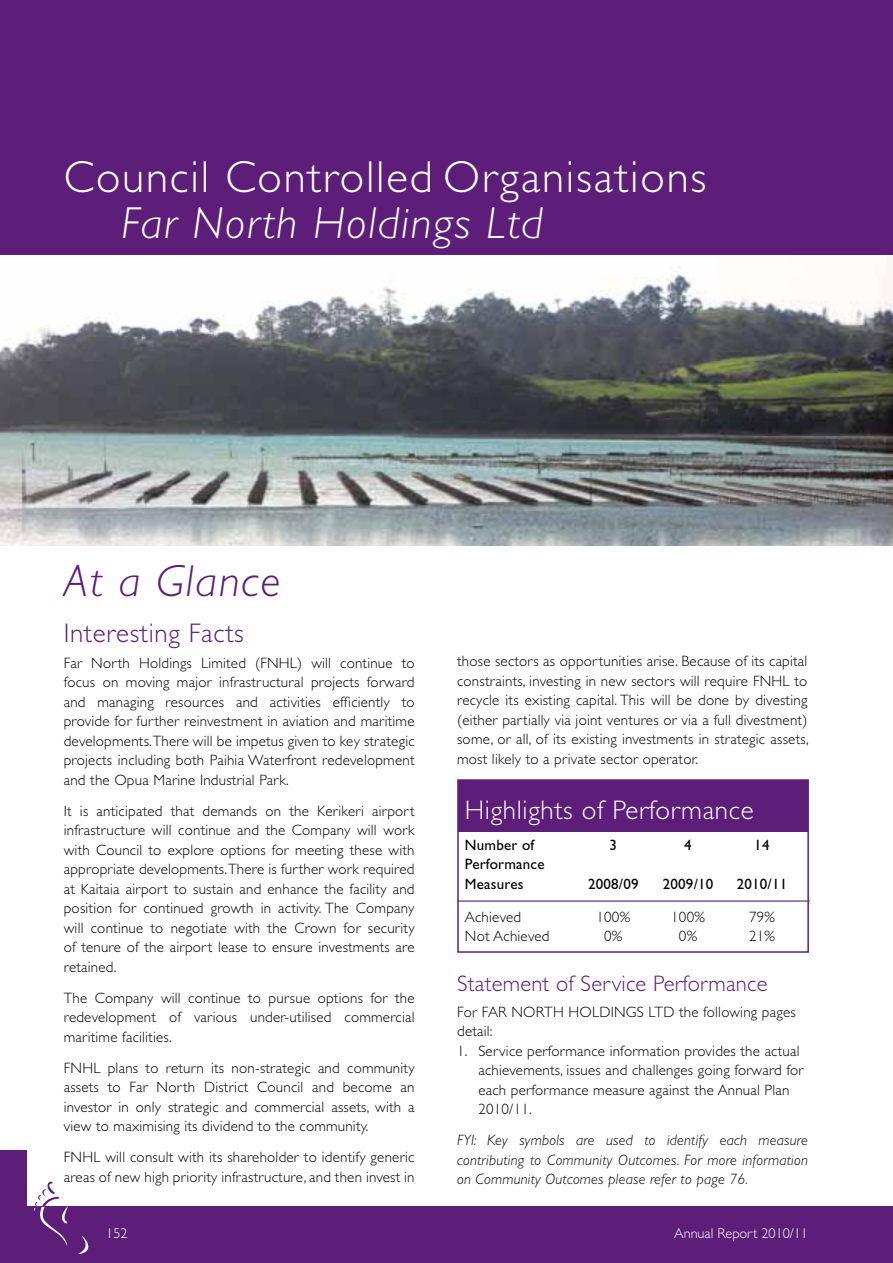
<style>
.page{position:relative;width:893px;height:1263px;background:#fff}
.page>*{position:absolute;margin:0;border:0;box-sizing:border-box;transform-origin:0 0}
.t1{font:300 45px "Gill Sans";letter-spacing:.04em;color:#fff}
.t2{font:italic 300 45px "Gill Sans";letter-spacing:.04em;color:#fff}
.t3{font:italic 300 45px "Gill Sans";letter-spacing:.04em;color:#5d1e79}
.t4{font:300 27px "Gill Sans";letter-spacing:.025em;color:#fff}
.t5{font:300 27px "Gill Sans";letter-spacing:.025em;color:#5d1e79}
.t6{font:300 22.5px "Gill Sans";letter-spacing:.01em;color:#5d1e79}
.t7{font:300 15px/19.5px "Gill Sans";letter-spacing:.015em;color:#000;text-align:justify}
.t8{font:italic 300 15px/19.5px "Gill Sans";letter-spacing:.015em;color:#000;text-align:justify}
.t9{font:15px/19.5px "Gill Sans";letter-spacing:.015em;color:#000}
.t10{font:300 14.25px "Gill Sans";color:#fff}
</style>
<div class="page">
<div style="left:0;top:1150px;width:27px;height:113px;background:#5d1e79"></div>
<div style="left:0;top:1206px;width:893px;height:57px;background:#5d1e79"></div>
<svg style="left:78px;top:1235px;width:10px;height:19px"></svg>
<svg style="left:34px;top:1181px;width:34px;height:65px"></svg>
<div style="left:0;top:0;width:893px;height:255px;background:#5d1e79"></div>
<img style="left:0;top:255px;width:893px;height:290px">
<div style="left:458px;top:780px;width:349px;height:52px;background:#5d1e79"></div>
<hr style="left:458px;top:900px;width:352px;height:2px;background:#5d1e79">
<div style="left:457px;top:779px;width:352px;height:174px;border:2px solid #5d1e79"></div>
<h1 class="t1" style="left:64px;top:152px;width:644px">Council Controlled Organisations</h1>
<h1 class="t2" style="left:121px;top:198px;width:423px">Far North Holdings Ltd</h1>
<h1 class="t3" style="left:64px;top:556px;width:218px">At a Glance</h1>
<h2 class="t5" style="left:64px;top:617px;width:182px">Interesting Facts</h2>
<p class="t7" style="left:64px;top:653px;width:352px">Far North Holdings Limited (FNHL) will continue to focus on moving major infrastructural projects forward and managing resources and activities efficiently to provide for further reinvestment in aviation and maritime developments.There will be impetus given to key strategic projects including both Paihia Waterfront redevelopment and the Opua Marine Industrial Park.</p>
<p class="t7" style="left:64px;top:801px;width:352px">It is anticipated that demands on the Kerikeri airport infrastructure will continue and the Company will work with Council to explore options for meeting these with appropriate developments. There is further work required at Kaitaia airport to sustain and enhance the facility and position for continued growth in activity. The Company will continue to negotiate with the Crown for security of tenure of the airport lease to ensure investments are retained.</p>
<p class="t7" style="left:64px;top:988px;width:352px">The Company will continue to pursue options for the redevelopment of various under-utilised commercial maritime facilities.</p>
<p class="t7" style="left:64px;top:1058px;width:352px">FNHL plans to return its non-strategic and community assets to Far North District Council and become an investor in only strategic and commercial assets, with a view to maximising its dividend to the community.</p>
<p class="t7" style="left:64px;top:1147px;width:352px">FNHL will consult with its shareholder to identify generic areas of new high priority infrastructure, and then invest in</p>
<p class="t10" style="left:106px;top:1225px;width:23px">152</p>
<p class="t7" style="left:457px;top:651px;width:353px">those sectors as opportunities arise. Because of its capital constraints, investing in new sectors will require FNHL to recycle its existing capital. This will be done by divesting (either partially via joint ventures or via a full divestment) some, or all, of its existing investments in strategic assets, most likely to a private sector operator.</p>
<h2 class="t4" style="left:465px;top:795px;width:290px">Highlights of Performance</h2>
<p class="t9" style="left:465px;top:835px;width:71px">Number of</p>
<p class="t9" style="left:610px;top:835px;width:9px">3</p>
<p class="t9" style="left:684px;top:835px;width:9px">4</p>
<p class="t9" style="left:754px;top:835px;width:17px">14</p>
<p class="t9" style="left:465px;top:854px;width:81px">Performance<br>Measures</p>
<p class="t9" style="left:588px;top:874px;width:52px">2008/09</p>
<p class="t9" style="left:663px;top:874px;width:52px">2009/10</p>
<p class="t9" style="left:737px;top:874px;width:52px">2010/11</p>
<p class="t7" style="left:465px;top:907px;width:58px">Achieved</p>
<p class="t7" style="left:596px;top:907px;width:35px">100%</p>
<p class="t7" style="left:671px;top:907px;width:35px">100%</p>
<p class="t7" style="left:749px;top:907px;width:27px">79%</p>
<p class="t7" style="left:465px;top:927px;width:86px">Not Achieved</p>
<p class="t7" style="left:604px;top:927px;width:20px">0%</p>
<p class="t7" style="left:679px;top:927px;width:20px">0%</p>
<p class="t7" style="left:749px;top:927px;width:27px">21%</p>
<h3 class="t6" style="left:457px;top:970px;width:312px">Statement of Service Performance</h3>
<p class="t7" style="left:457px;top:1002px;width:340px">For FAR NORTH HOLDINGS LTD the following pages detail:</p>
<p class="t7" style="left:478px;top:1041px;width:327px;text-align:left;text-indent:-21px">1. Service performance information provides the actual achievements, issues and challenges going forward for each performance measure against the Annual Plan 2010/11.</p>
<p class="t8" style="left:457px;top:1131px;width:352px">FYI: Key symbols are used to identify each measure contributing to Community Outcomes. For more information on Community Outcomes please refer to page 76.</p>
<p class="t10" style="left:674px;top:1225px;width:135px">Annual Report 2010/11</p>
</div>
